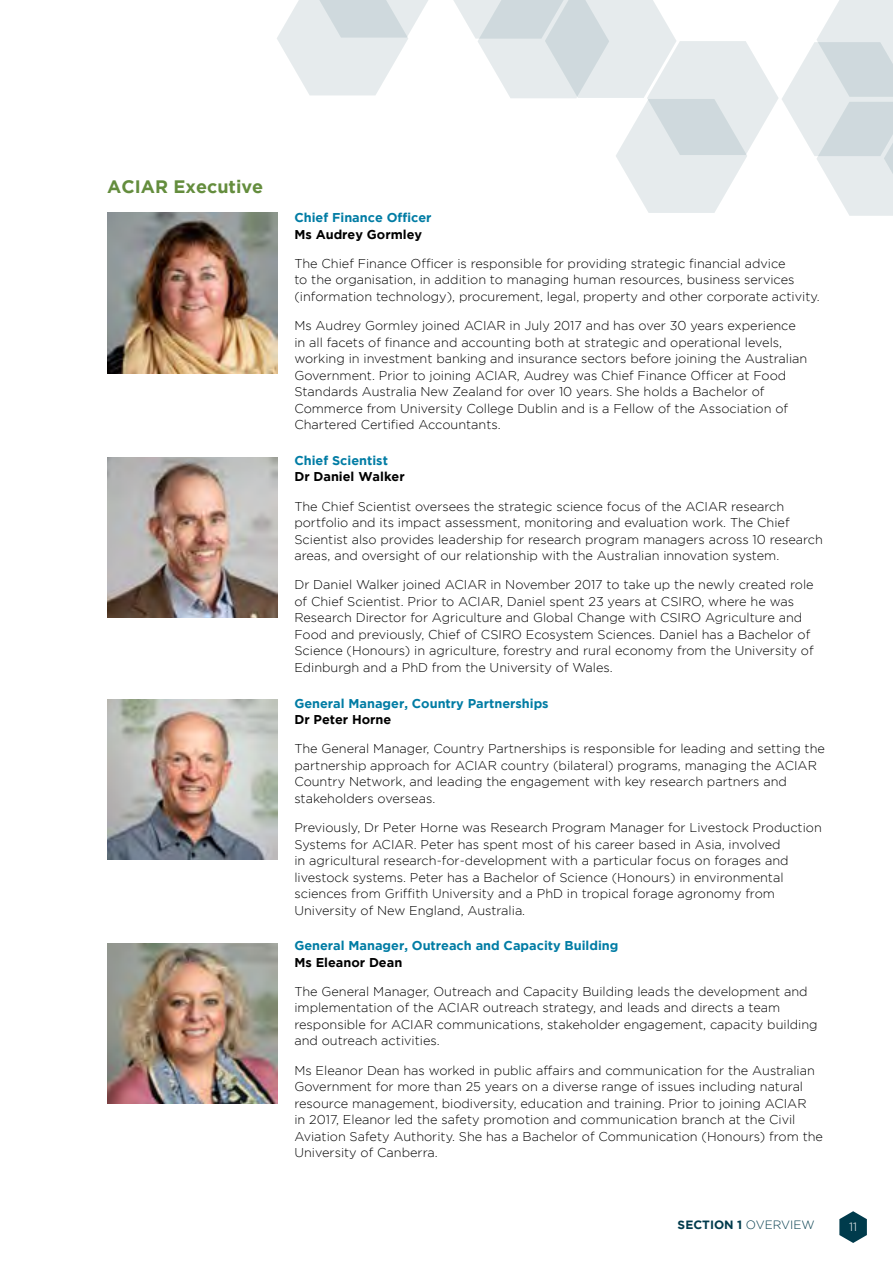
<style>
.page{position:relative;width:893px;height:1263px;background:#fff}
.page>*{position:absolute;margin:0;border:0;box-sizing:border-box;transform-origin:0 0}
.HC{font:700 18px "Gotham";color:#648d3d}
.body{font:300 12.75px/16.5px "Gotham";color:#000}
.HD{font:700 12.75px "Gotham";color:#007ca4}
.body-2{font:700 12.75px "Gotham";color:#000}
.t1{font:700 12px "Gotham";color:#003b4c}
.t2{font:300 12px "Gotham";color:#fff}
.s1{font-weight:300}
</style>
<div class="page">
<svg style="left:839px;top:1211px;width:28px;height:32px"></svg>
<img style="left:107px;top:213px;width:170px;height:160px">
<img style="left:107px;top:457px;width:170px;height:160px">
<img style="left:107px;top:700px;width:170px;height:160px">
<img style="left:107px;top:943px;width:170px;height:160px">
<svg style="left:277px;top:0;width:616px;height:216px"></svg>
<p class="HC" style="left:107px;top:176px;width:158px">ACIAR Executive</p>
<p class="HD" style="left:294px;top:210px;width:139px">Chief Finance Officer</p>
<p class="body-2" style="left:294px;top:227px;width:129px">Ms Audrey Gormley</p>
<p class="body" style="left:294px;top:255px;width:527px">The Chief Finance Officer is responsible for providing strategic financial advice<br>to the organisation, in addition to managing human resources, business services (information technology), procurement, legal, property and other corporate activity.</p>
<p class="body" style="left:294px;top:317px;width:515px">Ms Audrey Gormley joined ACIAR in July 2017 and has over 30 years experience in all facets of finance and accounting both at strategic and operational levels, working in investment banking and insurance sectors before joining the Australian Government. Prior to joining ACIAR, Audrey was Chief Finance Officer at Food Standards Australia New Zealand for over 10 years. She holds a Bachelor of Commerce from University College Dublin and is a Fellow of the Association of Chartered Certified Accountants.</p>
<p class="HD" style="left:294px;top:453px;width:95px">Chief Scientist</p>
<p class="body-2" style="left:294px;top:469px;width:112px">Dr Daniel Walker</p>
<p class="body" style="left:294px;top:498px;width:530px">The Chief Scientist oversees the strategic science focus of the ACIAR research portfolio and its impact assessment, monitoring and evaluation work. The Chief Scientist also provides leadership for research program managers across 10 research areas, and oversight of our relationship with the Australian innovation system.</p>
<p class="body" style="left:294px;top:576px;width:521px">Dr Daniel Walker joined ACIAR in November 2017 to take up the newly created role of Chief Scientist. Prior to ACIAR, Daniel spent 23 years at CSIRO, where he was Research Director for Agriculture and Global Change with CSIRO Agriculture and Food and previously, Chief of CSIRO Ecosystem Sciences. Daniel has a Bachelor of Science (Honours) in agriculture, forestry and rural economy from the University of Edinburgh and a PhD from the University of Wales.</p>
<p class="HD" style="left:294px;top:696px;width:256px">General Manager, Country Partnerships</p>
<p class="body-2" style="left:294px;top:712px;width:98px">Dr Peter Horne</p>
<p class="body" style="left:294px;top:740px;width:532px">The General Manager, Country Partnerships is responsible for leading and setting the partnership approach for ACIAR country (bilateral) programs, managing the ACIAR Country Network, and leading the engagement with key research partners and stakeholders overseas.</p>
<p class="body" style="left:294px;top:819px;width:529px">Previously, Dr Peter Horne was Research Program Manager for Livestock Production Systems for ACIAR. Peter has spent most of his career based in Asia, involved<br>in agricultural research-for-development with a particular focus on forages and livestock systems. Peter has a Bachelor of Science (Honours) in environmental sciences from Griffith University and a PhD in tropical forage agronomy from University of New England, Australia.</p>
<p class="HD" style="left:294px;top:938px;width:326px">General Manager, Outreach and Capacity Building</p>
<p class="body-2" style="left:294px;top:955px;width:109px">Ms Eleanor Dean</p>
<p class="body" style="left:294px;top:983px;width:525px">The General Manager, Outreach and Capacity Building leads the development and implementation of the ACIAR outreach strategy, and leads and directs a team responsible for ACIAR communications, stakeholder engagement, capacity building and outreach activities.</p>
<p class="body" style="left:294px;top:1062px;width:530px">Ms Eleanor Dean has worked in public affairs and communication for the Australian Government for more than 25 years on a diverse range of issues including natural resource management, biodiversity, education and training. Prior to joining ACIAR<br>in 2017, Eleanor led the safety promotion and communication branch at the Civil Aviation Safety Authority. She has a Bachelor of Communication (Honours) from the University of Canberra.</p>
<p class="t1" style="left:678px;top:1218px;width:139px">SECTION 1 <span class="s1">OVERVIEW</span></p>
<p class="t2" style="left:849px;top:1220px;width:10px">11</p>
</div>
